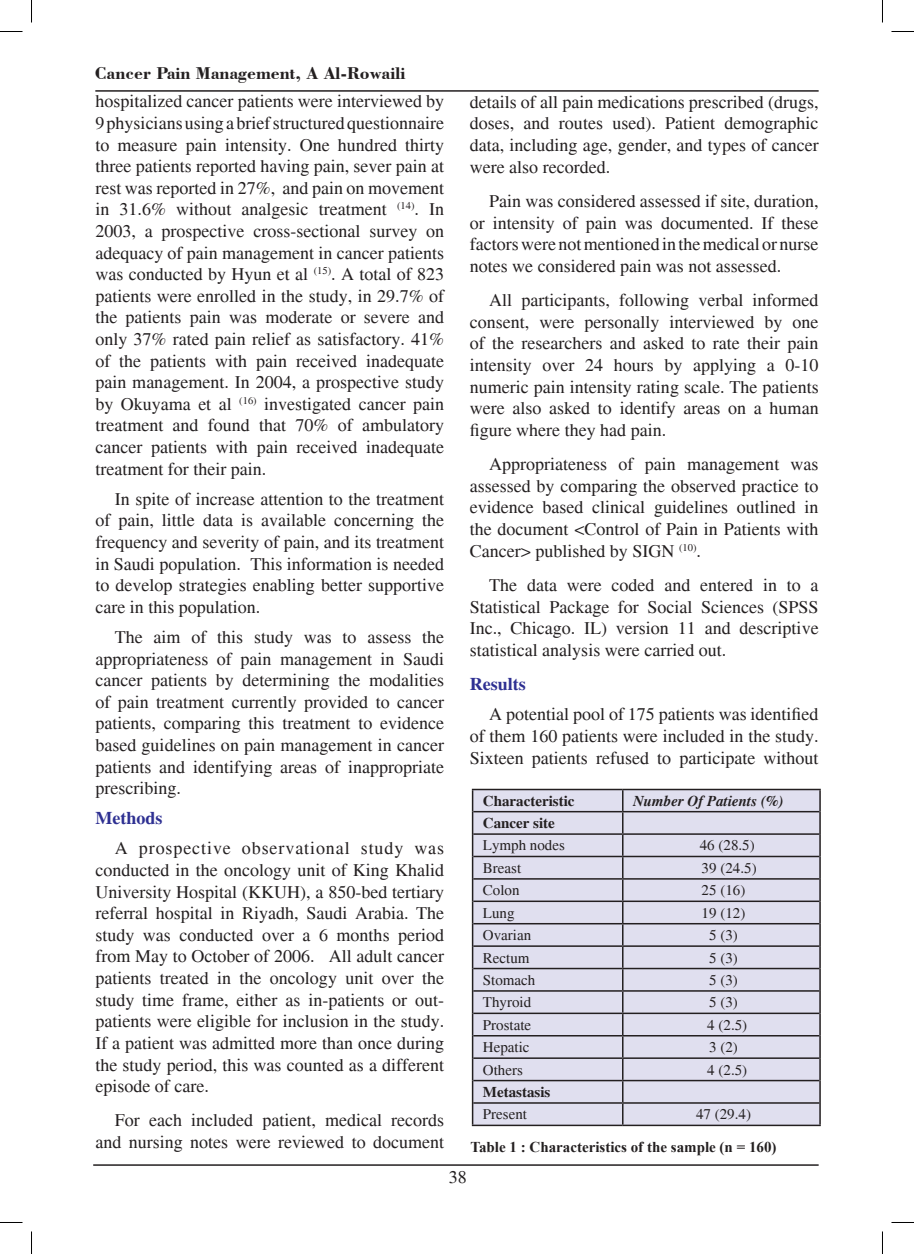
<style>
.page{position:relative;width:914px;height:1254px;background:#fff}
.page>*{position:absolute;margin:0;border:0;box-sizing:border-box;transform-origin:0 0}
.body{font:18px/21.6px "Times";color:#231f20;text-align:justify}
.t1{font:700 18px "Bodoni BT";color:#231f20}
.Subhead{font:700 18px "Times";color:#2e3092}
.t2{font:15px "Times";color:#231f20}
.t3{font:700 15px "Times New Roman";color:#231f20}
.t4{font:700 15px "Times";color:#231f20}
.t5{font:italic 700 15px "Times";color:#231f20}
</style>
<div class="page">
<hr style="left:95px;top:90px;width:723px;height:2px;background:#231f20">
<hr style="left:93px;top:1164px;width:725px;height:1px;background:#231f20">
<div style="left:473px;top:790px;width:346px;height:334px;background:#e0dfef"></div>
<hr style="left:472px;top:788px;width:150px;height:2px;background:#231f20">
<hr style="left:622px;top:788px;width:198px;height:2px;background:#231f20">
<svg style="left:472px;top:790px;width:1px;height:334px"></svg>
<svg style="left:819px;top:790px;width:1px;height:334px"></svg>
<hr style="left:472px;top:1124px;width:150px;height:2px;background:#231f20">
<hr style="left:622px;top:1124px;width:198px;height:2px;background:#231f20">
<hr style="left:473px;top:811px;width:149px;height:1px;background:#231f20">
<hr style="left:622px;top:811px;width:197px;height:1px;background:#231f20">
<hr style="left:473px;top:833px;width:149px;height:2px;background:#231f20">
<hr style="left:622px;top:833px;width:197px;height:2px;background:#231f20">
<hr style="left:473px;top:855px;width:149px;height:2px;background:#231f20">
<hr style="left:622px;top:855px;width:197px;height:2px;background:#231f20">
<hr style="left:473px;top:878px;width:149px;height:1px;background:#231f20">
<hr style="left:622px;top:878px;width:197px;height:1px;background:#231f20">
<hr style="left:473px;top:900px;width:149px;height:2px;background:#231f20">
<hr style="left:622px;top:900px;width:197px;height:2px;background:#231f20">
<hr style="left:473px;top:923px;width:149px;height:1px;background:#231f20">
<hr style="left:622px;top:923px;width:197px;height:1px;background:#231f20">
<hr style="left:473px;top:945px;width:149px;height:2px;background:#231f20">
<hr style="left:622px;top:945px;width:197px;height:2px;background:#231f20">
<hr style="left:473px;top:967px;width:149px;height:2px;background:#231f20">
<hr style="left:622px;top:967px;width:197px;height:2px;background:#231f20">
<hr style="left:473px;top:990px;width:149px;height:1px;background:#231f20">
<hr style="left:622px;top:990px;width:197px;height:1px;background:#231f20">
<hr style="left:473px;top:1012px;width:149px;height:2px;background:#231f20">
<hr style="left:622px;top:1012px;width:197px;height:2px;background:#231f20">
<hr style="left:473px;top:1035px;width:149px;height:1px;background:#231f20">
<hr style="left:622px;top:1035px;width:197px;height:1px;background:#231f20">
<hr style="left:473px;top:1057px;width:149px;height:2px;background:#231f20">
<hr style="left:622px;top:1057px;width:197px;height:2px;background:#231f20">
<hr style="left:473px;top:1079px;width:149px;height:2px;background:#231f20">
<hr style="left:622px;top:1079px;width:197px;height:2px;background:#231f20">
<hr style="left:473px;top:1102px;width:149px;height:1px;background:#231f20">
<hr style="left:622px;top:1102px;width:197px;height:1px;background:#231f20">
<svg style="left:622px;top:790px;width:1px;height:334px"></svg>
<svg style="left:0;top:31px;width:22px;height:1px"></svg>
<svg style="left:891px;top:31px;width:22px;height:1px"></svg>
<svg style="left:0;top:1222px;width:22px;height:1px"></svg>
<svg style="left:891px;top:1222px;width:22px;height:1px"></svg>
<svg style="left:31px;top:0;width:1px;height:22px"></svg>
<svg style="left:31px;top:1231px;width:1px;height:23px"></svg>
<svg style="left:882px;top:0;width:1px;height:22px"></svg>
<svg style="left:882px;top:1231px;width:1px;height:23px"></svg>
<p class="t1" style="left:95px;top:62px;width:312px">Cancer Pain Management, A Al-Rowaili</p>
<p class="body" style="left:95px;top:91px;width:350px">hospitalized cancer patients were interviewed by 9 physicians using a brief structured questionnaire to measure pain intensity. One hundred thirty three patients reported having pain, sever pain at rest was reported in 27%, and pain on movement in 31.6% without analgesic treatment <sup>(14)</sup>. In 2003, a prospective cross-sectional survey on adequacy of pain management in cancer patients was conducted by Hyun et al <sup>(15)</sup>. A total of 823 patients were enrolled in the study, in 29.7% of the patients pain was moderate or severe and only 37% rated pain relief as satisfactory. 41% of the patients with pain received inadequate pain management. In 2004, a prospective study by Okuyama et al <sup>(16)</sup> investigated cancer pain treatment and found that 70% of ambulatory cancer patients with pain received inadequate treatment for their pain.</p>
<p class="body" style="left:95px;top:488px;width:350px;text-indent:20px">In spite of increase attention to the treatment of pain, little data is available concerning the frequency and severity of pain, and its treatment in Saudi population. This information is needed to develop strategies enabling better supportive care in this population.</p>
<p class="body" style="left:95px;top:626px;width:350px;text-indent:20px">The aim of this study was to assess the appropriateness of pain management in Saudi cancer patients by determining the modalities of pain treatment currently provided to cancer patients, comparing this treatment to evidence based guidelines on pain management in cancer patients and identifying areas of inappropriate prescribing.</p>
<p class="Subhead" style="left:95px;top:807px;width:68px">Methods</p>
<p class="body" style="left:95px;top:838px;width:350px;text-indent:20px">A prospective observational study was conducted in the oncology unit of King Khalid University Hospital (KKUH), a 850-bed tertiary referral hospital in Riyadh, Saudi Arabia. The study was conducted over a 6 months period from May to October of 2006. All adult cancer patients treated in the oncology unit over the study time frame, either as in-patients or out&shy;patients were eligible for inclusion in the study.<br>If a patient was admitted more than once during the study period, this was counted as a different episode of care.</p>
<p class="body" style="left:95px;top:1109px;width:350px;text-align:right">For each included patient, medical records and nursing notes were reviewed to document</p>
<p class="body" style="left:469px;top:91px;width:350px">details of all pain medications prescribed (drugs, doses, and routes used). Patient demographic data, including age, gender, and types of cancer were also recorded.</p>
<p class="body" style="left:469px;top:190px;width:350px;text-indent:20px">Pain was considered assessed if site, duration, or intensity of pain was documented. If these factors were not mentioned in the medical or nurse notes we considered pain was not assessed.</p>
<p class="body" style="left:469px;top:289px;width:350px;text-indent:20px">All participants, following verbal informed consent, were personally interviewed by one of the researchers and asked to rate their pain intensity over 24 hours by applying a 0-10 numeric pain intensity rating scale. The patients were also asked to identify areas on a human figure where they had pain.</p>
<p class="body" style="left:469px;top:453px;width:350px;text-indent:20px">Appropriateness of pain management was assessed by comparing the observed practice to evidence based clinical guidelines outlined in the document &lt;Control of Pain in Patients with Cancer&gt; published by SIGN <sup>(10)</sup>.</p>
<p class="body" style="left:469px;top:574px;width:350px;text-indent:20px">The data were coded and entered in to a Statistical Package for Social Sciences (SPSS Inc., Chicago. IL) version 11 and descriptive statistical analysis were carried out.</p>
<p class="Subhead" style="left:469px;top:673px;width:57px">Results</p>
<p class="body" style="left:469px;top:703px;width:350px;text-indent:20px">A potential pool of 175 patients was identified of them 160 patients were included in the study.<br>Sixteen patients refused to participate without</p>
<p class="t4" style="left:483px;top:792px;width:93px">Characteristic</p>
<p class="t5" style="left:633px;top:792px;width:152px">Number OfPatients (%)</p>
<p class="t4" style="left:483px;top:814px;width:74px">Cancer site</p>
<p class="t2" style="left:483px;top:837px;width:84px">Lymph nodes</p>
<p class="t2" style="left:699px;top:837px;width:56px">46 (28.5)</p>
<p class="t2" style="left:483px;top:859px;width:40px">Breast</p>
<p class="t2" style="left:701px;top:859px;width:56px">39 (24.5)</p>
<p class="t2" style="left:483px;top:882px;width:38px">Colon</p>
<p class="t2" style="left:701px;top:882px;width:45px">25 (16)</p>
<p class="t2" style="left:483px;top:904px;width:33px">Lung</p>
<p class="t2" style="left:701px;top:904px;width:45px">19 (12)</p>
<p class="t2" style="left:483px;top:926px;width:50px">Ovarian</p>
<p class="t2" style="left:709px;top:926px;width:30px">5 (3)</p>
<p class="t2" style="left:483px;top:949px;width:48px">Rectum</p>
<p class="t2" style="left:709px;top:949px;width:30px">5 (3)</p>
<p class="t2" style="left:483px;top:971px;width:54px">Stomach</p>
<p class="t2" style="left:709px;top:971px;width:30px">5 (3)</p>
<p class="t2" style="left:483px;top:994px;width:50px">Thyroid</p>
<p class="t2" style="left:709px;top:994px;width:30px">5 (3)</p>
<p class="t2" style="left:483px;top:1016px;width:50px">Prostate</p>
<p class="t2" style="left:707px;top:1016px;width:41px">4 (2.5)</p>
<p class="t2" style="left:483px;top:1038px;width:48px">Hepatic</p>
<p class="t2" style="left:709px;top:1038px;width:30px">3 (2)</p>
<p class="t2" style="left:483px;top:1061px;width:41px">Others</p>
<p class="t2" style="left:707px;top:1061px;width:41px">4 (2.5)</p>
<p class="t4" style="left:483px;top:1083px;width:69px">Metastasis</p>
<p class="t2" style="left:483px;top:1106px;width:46px">Present</p>
<p class="t2" style="left:696px;top:1106px;width:56px">47 (29.4)</p>
<p class="t3" style="left:470px;top:1136px;width:307px">Table 1 : Characteristics of the sample (n = 160)</p>
<p class="body" style="left:448px;top:1166px;width:19px">38</p>
</div>
